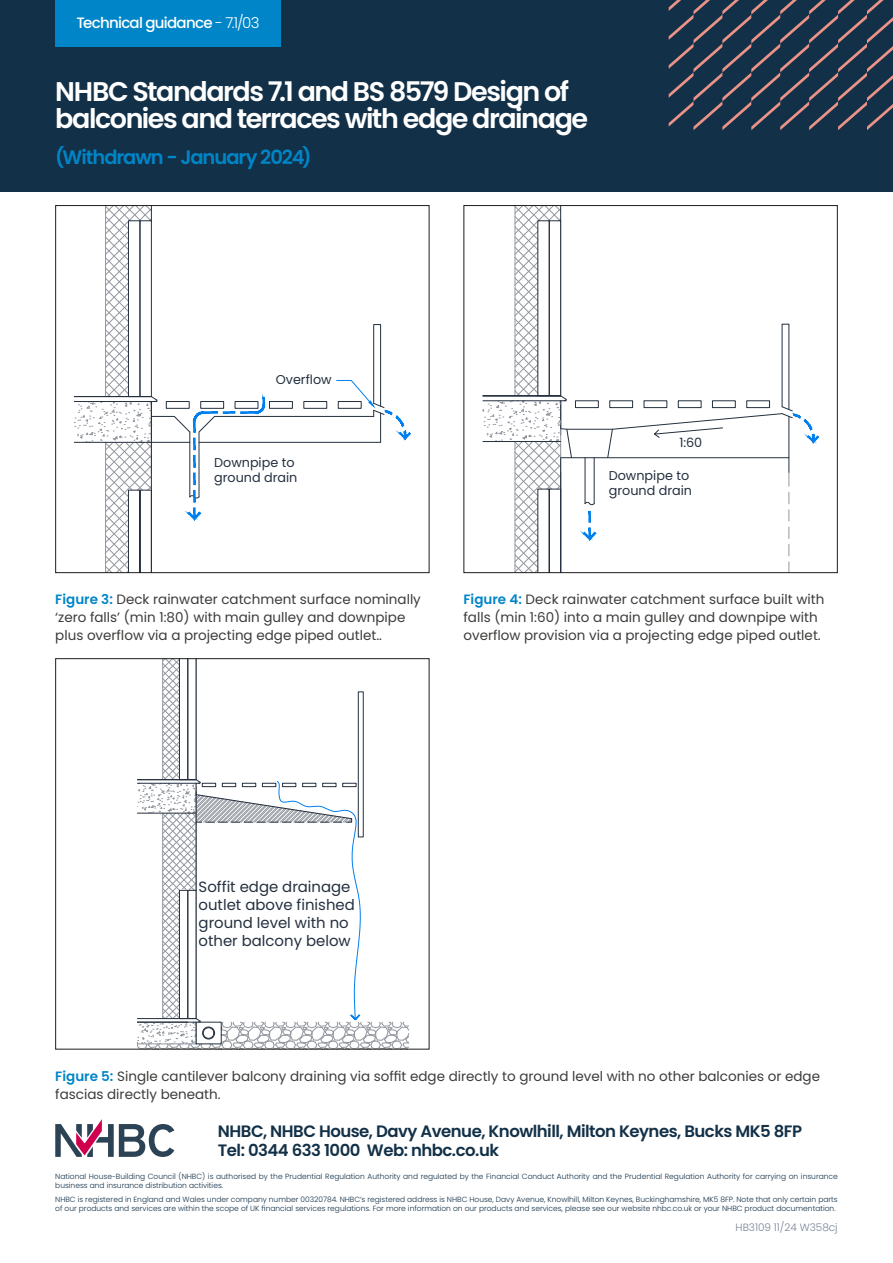
<style>
.page{position:relative;width:893px;height:1263px;background:#fff}
.page>*{position:absolute;margin:0;border:0;box-sizing:border-box;transform-origin:0 0}
.t1{font:600 27px/27px "Poppins";letter-spacing:-.055em;color:#fff}
.t2{font:600 19.5px "Poppins";letter-spacing:-.055em;color:#0085c8}
.t3{font:600 16.5px/19.5px "Poppins";letter-spacing:-.03em;color:#123047}
.t4{font:500 15px "Poppins";letter-spacing:-.05em;color:#fff}
.t5{font:14.85px/17.9px "Poppins";color:#24303f}
.t6{font:13.5px/18px "Poppins";color:#3c3c3b}
.t7{font:12.75px/15.3px "Poppins";color:#24303f}
.t8{font:300 10.5px "Poppins";letter-spacing:-.005em;color:#788497}
.t9{font:300 7.5px/9px "Poppins";color:#123047}
.s1{font-weight:300}
.s2{font-weight:600;color:#0085c8}
</style>
<div class="page">
<div style="left:0;top:0;width:893px;height:191px;background:#123047"></div>
<svg style="left:669px;top:0;width:224px;height:130px"></svg>
<svg style="left:55px;top:1119px;width:119px;height:38px"></svg>
<div style="left:269px;top:401px;width:24px;height:8px;border:1px solid #24303f"></div>
<div style="left:303px;top:401px;width:24px;height:8px;border:1px solid #24303f"></div>
<hr style="left:215px;top:416px;width:159px;height:1px;background:#24303f">
<hr style="left:199px;top:442px;width:182px;height:1px;background:#24303f">
<svg style="left:74px;top:207px;width:191px;height:364px"></svg>
<svg style="left:336px;top:324px;width:75px;height:118px"></svg>
<div style="left:55px;top:205px;width:374px;height:368px;border:1px solid #1d1d1b"></div>
<svg style="left:137px;top:660px;width:272px;height:390px"></svg>
<div style="left:55px;top:658px;width:374px;height:391px;border:1px solid #1d1d1b"></div>
<svg style="left:482px;top:207px;width:337px;height:364px"></svg>
<hr style="left:483px;top:395px;width:78px;height:1px;background:#24303f">
<hr style="left:483px;top:441px;width:78px;height:1px;background:#24303f">
<div style="left:463px;top:205px;width:375px;height:368px;border:1px solid #1d1d1b"></div>
<div style="left:55px;top:0;width:226px;height:46px;background:#0085c8"></div>
<h3 class="t4" style="left:76px;top:14px;width:185px">Technical guidance <span class="s1">- 7.1/03</span></h3>
<h1 class="t1" style="left:55px;top:79px;width:534px">NHBC Standards 7.1 and BS 8579 Design of balconies and terraces with edge drainage</h1>
<h2 class="t2" style="left:55px;top:146px;width:258px">(Withdrawn - January 2024)</h2>
<h3 class="t7" style="left:276px;top:372px;width:57px">Overflow</h3>
<h3 class="t7" style="left:214px;top:455px;width:85px">Downpipe to ground drain</h3>
<h3 class="t6" style="left:55px;top:590px;width:367px"><span class="s2">Figure 3:</span> Deck rainwater catchment surface nominally ‘zero falls’ (min 1:80) with main gulley and downpipe plus overflow via a projecting edge piped outlet..</h3>
<h3 class="t7" style="left:679px;top:435px;width:24px">1:60</h3>
<h3 class="t7" style="left:609px;top:467px;width:85px">Downpipe to ground drain</h3>
<h3 class="t6" style="left:463px;top:590px;width:362px"><span class="s2">Figure 4:</span> Deck rainwater catchment surface built with falls (min 1:60) into a main gulley and downpipe with overflow provision via a projecting edge piped outlet.</h3>
<h3 class="t5" style="left:199px;top:878px;width:158px">Soffit edge drainage outlet above finished ground level with no other balcony below</h3>
<h3 class="t6" style="left:55px;top:1067px;width:766px"><span class="s2">Figure 5:</span> Single cantilever balcony draining via soffit edge directly to ground level with no other balconies or edge fascias directly beneath.</h3>
<h3 class="t3" style="left:218px;top:1121px;width:586px">NHBC, NHBC House, Davy Avenue, Knowlhill, Milton Keynes, Bucks MK5 8FP<br>Tel: 0344 633 1000 Web: nhbc.co.uk</h3>
<p class="t9" style="left:55px;top:1172px;width:784px">National House-Building Council (NHBC) is authorised by the Prudential Regulation Authority and regulated by the Financial Conduct Authority and the Prudential Regulation Authority for carrying on insurance business and insurance distribution activities.</p>
<p class="t9" style="left:55px;top:1195px;width:784px">NHBC is registered in England and Wales under company number 00320784. NHBC’s registered address is NHBC House, Davy Avenue, Knowlhill, Milton Keynes, Buckinghamshire, MK5 8FP. Note that only certain parts of our products and services are within the scope of UK financial services regulations. For more information on our products and services, please see our website nhbc.co.uk or your NHBC product documentation.</p>
<h3 class="t8" style="left:736px;top:1221px;width:104px">HB3109 11/24 W358cj</h3>
</div>
